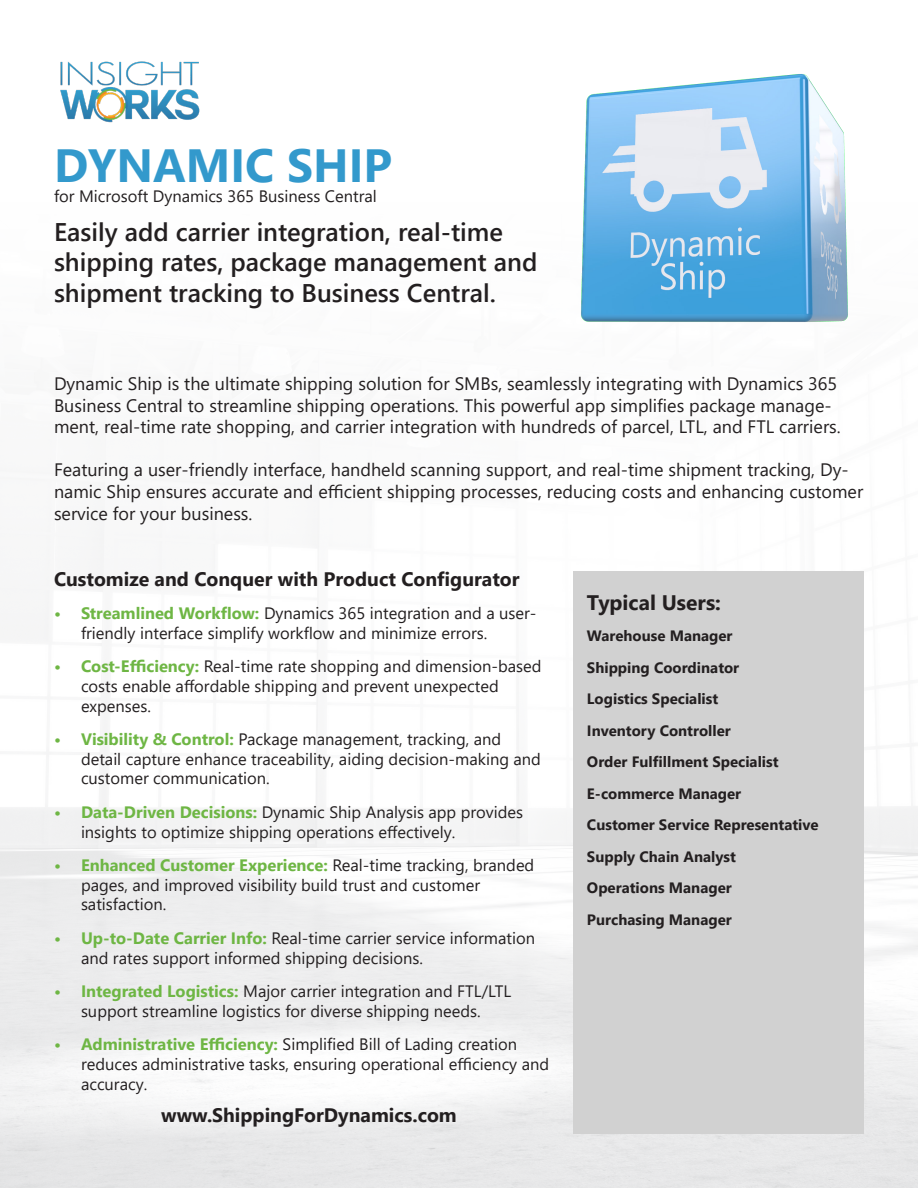
<style>
.page{position:relative;width:918px;height:1188px;background:#fff}
.page>*{position:absolute;margin:0;border:0;box-sizing:border-box;transform-origin:0 0}
.t1{font:700 46.5px "Segoe UI";color:#39c}
.t2{font:600 25.5px/30.6px "Segoe UI";color:#231f20}
.t3{font:700 21px "Segoe UI";color:#231f20}
.t4{font:700 19.5px "Segoe UI";color:#231f20}
.t5{font:18px/21.6px "Segoe UI";color:#231f20}
.t6{font:16.5px/19.8px "Segoe UI";color:#231f20}
.t7{font:700 15px "Segoe UI";color:#231f20}
.s1{font-weight:700;color:#6eb644}
</style>
<div class="page">
<img style="left:60px;top:61px;width:140px;height:62px">
<img style="left:564px;top:74px;width:300px;height:280px">
<div style="left:573px;top:571px;width:291px;height:563px;background:#d1d1d1"></div>
<p class="t1" style="left:54px;top:122px;width:340px">DYNAMIC SHIP</p>
<p class="t6" style="left:54px;top:185px;width:324px">for Microsoft Dynamics 365 Business Central</p>
<p class="t2" style="left:54px;top:214px;width:485px">Easily add carrier integration, real-time shipping rates, package management and shipment tracking to Business Central.</p>
<p class="t5" style="left:54px;top:371px;width:788px">Dynamic Ship is the ultimate shipping solution for SMBs, seamlessly integrating with Dynamics 365<br>Business Central to streamline shipping operations. This powerful app simplifies package manage&shy;ment, real-time rate shopping, and carrier integration with hundreds of parcel, LTL, and FTL carriers.</p>
<p class="t5" style="left:54px;top:458px;width:811px">Featuring a user-friendly interface, handheld scanning support, and real-time shipment tracking, Dy&shy;namic Ship ensures accurate and efficient shipping processes, reducing costs and enhancing customer service for your business.</p>
<p class="t4" style="left:54px;top:560px;width:467px">Customize and Conquer with Product Configurator</p>
<p class="t6" style="left:81px;top:602px;width:457px;text-indent:-27px"><span class="s1">• Streamlined Workflow:</span> Dynamics 365 integration and a user&shy;friendly interface simplify workflow and minimize errors.</p>
<p class="t6" style="left:81px;top:655px;width:462px;text-indent:-27px"><span class="s1">• Cost-Efficiency:</span> Real-time rate shopping and dimension-based costs enable affordable shipping and prevent unexpected expenses.</p>
<p class="t6" style="left:81px;top:728px;width:462px;text-indent:-27px"><span class="s1">• Visibility &amp; Control:</span> Package management, tracking, and detail capture enhance traceability, aiding decision-making and customer communication.</p>
<p class="t6" style="left:81px;top:800px;width:444px;text-indent:-27px"><span class="s1">• Data-Driven Decisions:</span> Dynamic Ship Analysis app provides insights to optimize shipping operations effectively.</p>
<p class="t6" style="left:81px;top:854px;width:455px;text-indent:-27px"><span class="s1">• Enhanced Customer Experience:</span> Real-time tracking, branded pages, and improved visibility build trust and customer satisfaction.</p>
<p class="t6" style="left:81px;top:926px;width:456px;text-indent:-27px"><span class="s1">• Up-to-Date Carrier Info:</span> Real-time carrier service information and rates support informed shipping decisions.</p>
<p class="t6" style="left:54px;top:980px;width:459px;text-align:center"><span class="s1">• Integrated Logistics:</span> Major carrier integration and FTL/LTL support streamline logistics for diverse shipping needs.</p>
<p class="t6" style="left:81px;top:1033px;width:470px;text-indent:-27px"><span class="s1">• Administrative Efficiency:</span> Simplified Bill of Lading creation reduces administrative tasks, ensuring operational efficiency and accuracy.</p>
<p class="t4" style="left:161px;top:1097px;width:297px">www.ShippingForDynamics.com</p>
<p class="t3" style="left:587px;top:582px;width:135px">Typical Users:</p>
<p class="t7" style="left:587px;top:622px;width:147px">Warehouse Manager</p>
<p class="t7" style="left:587px;top:653px;width:154px">Shipping Coordinator</p>
<p class="t7" style="left:587px;top:685px;width:133px">Logistics Specialist</p>
<p class="t7" style="left:587px;top:716px;width:145px">Inventory Controller</p>
<p class="t7" style="left:587px;top:748px;width:193px">Order Fulfillment Specialist</p>
<p class="t7" style="left:587px;top:779px;width:156px">E-commerce Manager</p>
<p class="t7" style="left:587px;top:811px;width:233px">Customer Service Representative</p>
<p class="t7" style="left:587px;top:842px;width:150px">Supply Chain Analyst</p>
<p class="t7" style="left:587px;top:874px;width:146px">Operations Manager</p>
<p class="t7" style="left:587px;top:905px;width:146px">Purchasing Manager</p>
</div>
